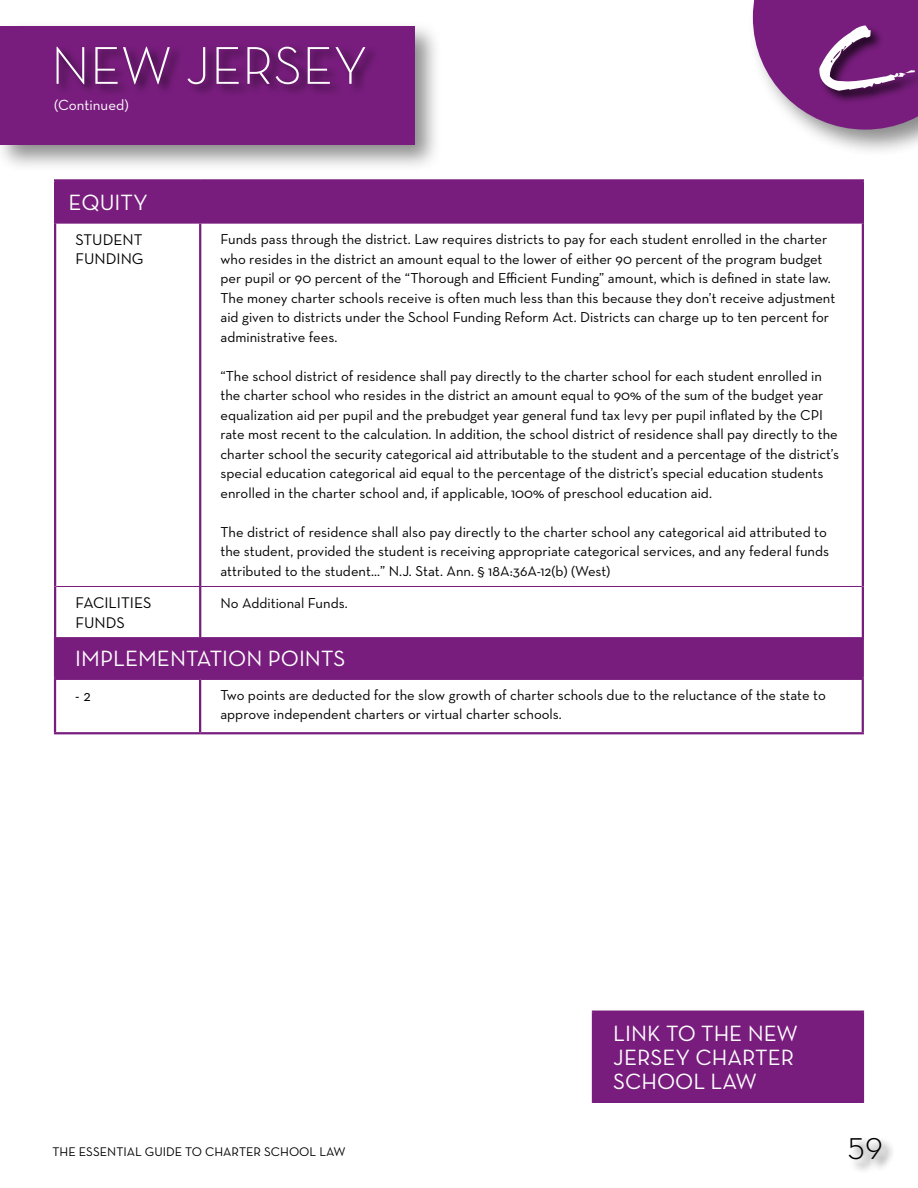
<style>
.page{position:relative;width:918px;height:1188px;background:#fff}
.page>*{position:absolute;margin:0;border:0;box-sizing:border-box;transform-origin:0 0}
.t1{font:123px "Christopherhand";color:#fff}
.t2{font:54px "Neutra Text Light SC Alt";color:#fff}
.t3{font:42px "Neutra Text Light SC Alt";color:#000}
.Table_Heads{font:22.5px/24px "Neutra Text";color:#fff}
.Table_Subheads{font:15.75px "Neutra Text";color:#000}
.t4{font:15px "Neutra Text";color:#fff}
.Body{font:14.7px/19.5px "Neutra Text";color:#000}
.Tables{font:14.7px "Neutra Text";color:#000}
.t5{font:12.75px "Neutra Text";color:#000}
</style>
<div class="page">
<div style="left:849px;top:1137px;width:47px;height:37px;background:#000;opacity:.75"></div>
<div style="left:593px;top:1012px;width:270px;height:90px;background:#781d7d"></div>
<hr style="left:592px;top:1011px;width:272px;height:2px;background:#781d7d">
<hr style="left:592px;top:1013px;width:2px;height:89px;background:#781d7d">
<hr style="left:862px;top:1013px;width:2px;height:89px;background:#781d7d">
<hr style="left:592px;top:1102px;width:272px;height:1px;background:#781d7d">
<div style="left:0;top:21px;width:442px;height:152px;background:#000;opacity:.45"></div>
<div style="left:0;top:27px;width:415px;height:118px;background:#781d7d"></div>
<div style="left:55px;top:44px;width:324px;height:53px;background:#000;opacity:.75"></div>
<div style="left:747px;top:0;width:171px;height:157px;background:#000;opacity:.45"></div>
<svg style="left:753px;top:0;width:165px;height:130px"></svg>
<div style="left:818px;top:24px;width:100px;height:81px;background:#000;opacity:.75"></div>
<div style="left:55px;top:180px;width:808px;height:43px;background:#781d7d"></div>
<hr style="left:54px;top:179px;width:146px;height:3px;background:#781d7d">
<hr style="left:54px;top:182px;width:2px;height:41px;background:#781d7d">
<hr style="left:200px;top:179px;width:664px;height:3px;background:#781d7d">
<hr style="left:862px;top:182px;width:2px;height:41px;background:#781d7d">
<hr style="left:54px;top:223px;width:2px;height:363px;background:#781d7d">
<hr style="left:199px;top:224px;width:2px;height:362px;background:#781d7d">
<hr style="left:862px;top:223px;width:2px;height:363px;background:#781d7d">
<hr style="left:54px;top:586px;width:2px;height:51px;background:#781d7d">
<hr style="left:199px;top:587px;width:2px;height:50px;background:#781d7d">
<hr style="left:862px;top:586px;width:2px;height:51px;background:#781d7d">
<hr style="left:56px;top:223px;width:144px;height:1px;background:#781d7d">
<hr style="left:200px;top:223px;width:662px;height:1px;background:#781d7d">
<hr style="left:56px;top:586px;width:144px;height:1px;background:#781d7d">
<hr style="left:200px;top:586px;width:662px;height:1px;background:#781d7d">
<div style="left:55px;top:638px;width:808px;height:41px;background:#781d7d"></div>
<hr style="left:54px;top:637px;width:146px;height:2px;background:#781d7d">
<hr style="left:54px;top:639px;width:2px;height:39px;background:#781d7d">
<hr style="left:200px;top:637px;width:664px;height:2px;background:#781d7d">
<hr style="left:862px;top:639px;width:2px;height:39px;background:#781d7d">
<hr style="left:54px;top:678px;width:146px;height:2px;background:#781d7d">
<hr style="left:54px;top:680px;width:2px;height:52px;background:#781d7d">
<hr style="left:200px;top:678px;width:664px;height:2px;background:#781d7d">
<hr style="left:199px;top:680px;width:2px;height:52px;background:#781d7d">
<hr style="left:862px;top:680px;width:2px;height:52px;background:#781d7d">
<hr style="left:54px;top:732px;width:146px;height:2px;background:#781d7d">
<hr style="left:200px;top:732px;width:664px;height:2px;background:#781d7d">
<p class="t2" style="left:51px;top:33px;width:318px">NEW JERSEY</p>
<p class="t4" style="left:54px;top:95px;width:76px">(Continued)</p>
<p class="t1" style="left:820px;top:8px;width:68px">C</p>
<p class="Table_Heads" style="left:69px;top:190px;width:81px">EQUITY</p>
<p class="Table_Subheads" style="left:75px;top:230px;width:69px">STUDENT</p>
<p class="Table_Subheads" style="left:75px;top:250px;width:70px">FUNDING</p>
<p class="Table_Subheads" style="left:75px;top:593px;width:78px">FACILITIES</p>
<p class="Table_Subheads" style="left:75px;top:613px;width:51px">FUNDS</p>
<p class="Body" style="left:220px;top:229px;width:616px">Funds pass through the district. Law requires districts to pay for each student enrolled in the charter who resides in the district an amount equal to the lower of either 90 percent of the program budget per pupil or 90 percent of the “Thorough and Efficient Funding” amount, which is defined in state law.<br>The money charter schools receive is often much less than this because they don’t receive adjustment aid given to districts under the School Funding Reform Act. Districts can charge up to ten percent for administrative fees.</p>
<p class="Body" style="left:220px;top:366px;width:620px">“The school district of residence shall pay directly to the charter school for each student enrolled in the charter school who resides in the district an amount equal to 90% of the sum of the budget year equalization aid per pupil and the prebudget year general fund tax levy per pupil inflated by the CPI rate most recent to the calculation. In addition, the school district of residence shall pay directly to the charter school the security categorical aid attributable to the student and a percentage of the district’s special education categorical aid equal to the percentage of the district’s special education students enrolled in the charter school and, if applicable, 100% of preschool education aid.</p>
<p class="Body" style="left:220px;top:522px;width:610px">The district of residence shall also pay directly to the charter school any categorical aid attributed to the student, provided the student is receiving appropriate categorical services, and any federal funds attributed to the student...” N.J. Stat. Ann. § 18A:36A-12(b) (West)</p>
<p class="Tables" style="left:220px;top:594px;width:129px">No Additional Funds.</p>
<p class="Table_Heads" style="left:75px;top:646px;width:272px">IMPLEMENTATION POINTS</p>
<p class="Table_Subheads" style="left:75px;top:686px;width:17px">- 2</p>
<p class="Body" style="left:220px;top:685px;width:607px">Two points are deducted for the slow growth of charter schools due to the reluctance of the state to approve independent charters or virtual charter schools.</p>
<p class="Table_Heads" style="left:613px;top:1021px;width:186px">LINK TO THE NEW<br>JERSEY CHARTER<br>SCHOOL LAW</p>
<p class="t5" style="left:52px;top:1144px;width:295px">THE ESSENTIAL GUIDE TO CHARTER SCHOOL LAW</p>
<h3 class="t3" style="left:848px;top:1119px;width:37px">59</h3>
</div>
